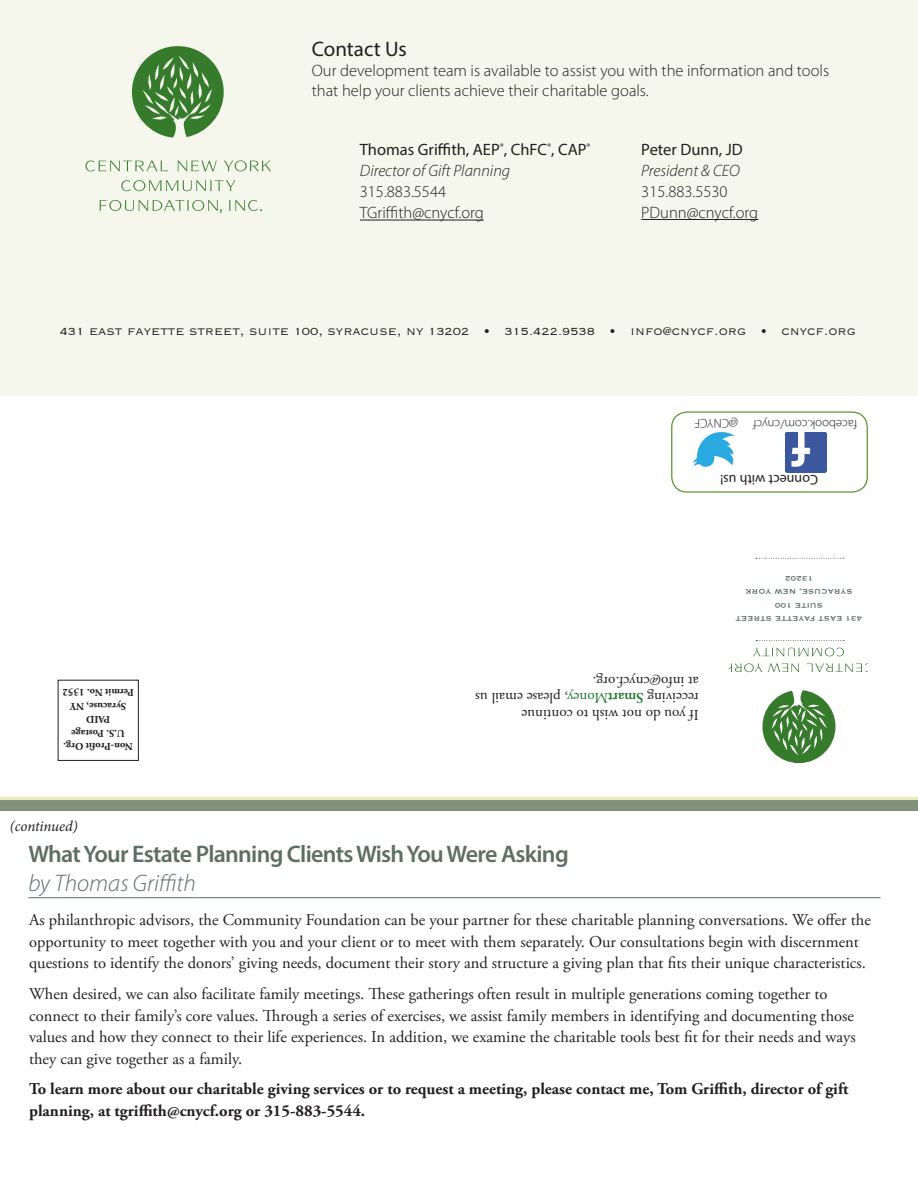
<style>
.page{position:relative;width:918px;height:1188px;background:#fff}
.page>*{position:absolute;margin:0;border:0;box-sizing:border-box;transform-origin:0 0}
.t1{font:600 24px "Myriad Pro";letter-spacing:-.03em;color:#5d6e65}
.t2{font:italic 300 24px "Myriad Pro";color:#5d6e65}
.t3{font:21px "Myriad Pro";color:#231f20}
.t4{font:16.5px/21.6px "Adobe Garamond Pro";color:#231f20}
.t5{font:300 16.5px/19.8px "Myriad Pro";color:#231f20}
.t6{font:700 16.5px/21.6px "Adobe Garamond Pro";color:#231f20}
.t7{font:16.5px "Myriad Pro";color:#231f20}
.t8{font:italic 300 16.5px "Myriad Pro";color:#231f20}
.t9{font:15px "Copperplate Gothic Std 32 BC";color:#231f20}
.t10{font:15px/16.5px "Adobe Garamond Pro";color:#231f20}
.t11{font:italic 15px "Minion Pro";letter-spacing:-.01em;color:#231f20}
.t12{font:14.1px "Myriad Pro";color:#231f20}
.t13{font:300 12.75px "Myriad Pro";color:#231f20}
.t14{font:700 10.5px "Adobe Garamond Pro";color:#231f20}
.t15{font:9px/13.5px "Copperplate Gothic Std 31 BC";letter-spacing:.02em;color:#5d6e65;text-align:center}
.s1{font-size:13.5px}
.s2{font-weight:600;color:#1a772c}
.s3{color:#1a772c}
</style>
<div class="page">
<div style="left:58px;top:680px;width:81px;height:81px;border:1px solid #231f20"></div>
<svg style="left:762px;top:690px;width:73px;height:73px"></svg>
<svg style="left:753px;top:648px;width:91px;height:8px"></svg>
<svg style="left:807px;top:663px;width:61px;height:9px"></svg>
<svg style="left:730px;top:663px;width:70px;height:9px"></svg>
<svg style="left:756px;top:558px;width:88px;height:1px"></svg>
<svg style="left:756px;top:640px;width:88px;height:1px"></svg>
<div style="left:0;top:0;width:918px;height:395px;background:#f5f7ed"></div>
<hr style="left:360px;top:220px;width:124px;height:1px;background:#231f20">
<svg style="left:132px;top:46px;width:92px;height:92px"></svg>
<svg style="left:99px;top:200px;width:123px;height:13px"></svg>
<svg style="left:229px;top:200px;width:33px;height:11px"></svg>
<svg style="left:121px;top:180px;width:115px;height:11px"></svg>
<svg style="left:85px;top:161px;width:83px;height:10px"></svg>
<svg style="left:177px;top:161px;width:40px;height:10px"></svg>
<svg style="left:224px;top:160px;width:47px;height:11px"></svg>
<hr style="left:641px;top:219px;width:117px;height:1px;background:#231f20">
<div style="left:0;top:800px;width:918px;height:11px;background:#7f9178"></div>
<hr style="left:0;top:797px;width:918px;height:3px;background:#e9ebb8">
<div style="left:671px;top:411px;width:197px;height:82px;border:1px solid #5c9731;border-radius:15px"></div>
<img style="left:786px;top:432px;width:40px;height:41px">
<img style="left:693px;top:432px;width:42px;height:35px">
<hr style="left:28px;top:897px;width:853px;height:1px;background:#5d6e65">
<p class="t3" style="left:312px;top:36px;width:96px">Contact Us</p>
<p class="t5" style="left:312px;top:61px;width:519px">Our development team is available to assist you with the information and tools that help your clients achieve their charitable goals.</p>
<p class="t7" style="left:360px;top:140px;width:232px">Thomas Griffith, AEP<sup>®</sup>, ChFC<sup>®</sup>, CAP<sup>®</sup></p>
<p class="t8" style="left:360px;top:161px;width:152px">Director of Gift Planning</p>
<p class="t5" style="left:360px;top:182px;width:88px">315.883.5544</p>
<p class="t5" style="left:360px;top:203px;width:126px">TGriffith@cnycf.org</p>
<p class="t7" style="left:641px;top:139px;width:103px">Peter Dunn, JD</p>
<p class="t8" style="left:641px;top:160px;width:100px">President &amp; CEO</p>
<p class="t5" style="left:641px;top:181px;width:88px">315.883.5530</p>
<p class="t5" style="left:641px;top:202px;width:118px">PDunn@cnycf.org</p>
<p class="t9" style="left:60px;top:324px;width:798px"><span class="s1">431</span> east fayette street, suite <span class="s1">100</span>, syracuse, ny <span class="s1">13202</span> • <span class="s1">315.422.9538</span> • info@cnycf.org • cnycf.org</p>
<p class="t13" style="left:738px;top:431px;width:45px;rotate:-180deg">@CNYCF</p>
<p class="t13" style="left:857px;top:432px;width:105px;rotate:-180deg">facebook.com/cnycf</p>
<p class="t12" style="left:818px;top:489px;width:99px;rotate:-180deg">Connect with us!</p>
<p class="t15" style="left:813px;top:585px;width:30px;rotate:-180deg">13202</p>
<p class="t15" style="left:852px;top:598px;width:108px;rotate:-180deg">SYRACUSE, NEW YORK</p>
<p class="t14" style="left:134px;top:699px;width:73px;rotate:-180deg">Permit No. 1352</p>
<p class="t14" style="left:126px;top:712px;width:58px;rotate:-180deg">Syracuse, NY</p>
<p class="t14" style="left:110px;top:726px;width:26px;rotate:-180deg">PAID</p>
<p class="t14" style="left:125px;top:739px;width:55px;rotate:-180deg">U.S. Postage</p>
<p class="t14" style="left:133px;top:753px;width:71px;rotate:-180deg">Non-Profit Org.</p>
<p class="t11" style="left:10px;top:816px;width:69px">(continued)</p>
<p class="t10" style="left:699px;top:722px;width:225px;rotate:-180deg">If you do not wish to continue receiving <span class="s2">Smart</span><span class="s3">Money</span>, please email us at info@cnycf.org.</p>
<p class="t1" style="left:28px;top:839px;width:542px">What Your Estate Planning Clients Wish You Were Asking</p>
<p class="t2" style="left:28px;top:868px;width:169px">by Thomas Griffith</p>
<p class="t15" style="left:862px;top:625px;width:128px;rotate:-180deg">431 EAST FAYETTE STREET<br>SUITE 100</p>
<p class="t4" style="left:29px;top:910px;width:843px">As philanthropic advisors, the Community Foundation can be your partner for these charitable planning conversations. We offer the opportunity to meet together with you and your client or to meet with them separately. Our consultations begin with discernment questions to identify the donors’ giving needs, document their story and structure a giving plan that fits their unique characteristics.</p>
<p class="t4" style="left:29px;top:984px;width:828px">When desired, we can also facilitate family meetings. These gatherings often result in multiple generations coming together to connect to their family’s core values. Through a series of exercises, we assist family members in identifying and documenting those values and how they connect to their life experiences. In addition, we examine the charitable tools best fit for their needs and ways they can give together as a family.</p>
<p class="t6" style="left:29px;top:1079px;width:821px">To learn more about our charitable giving services or to request a meeting, please contact me, Tom Griffith, director of gift planning, at tgriffith@cnycf.org or 315-883-5544.</p>
</div>
